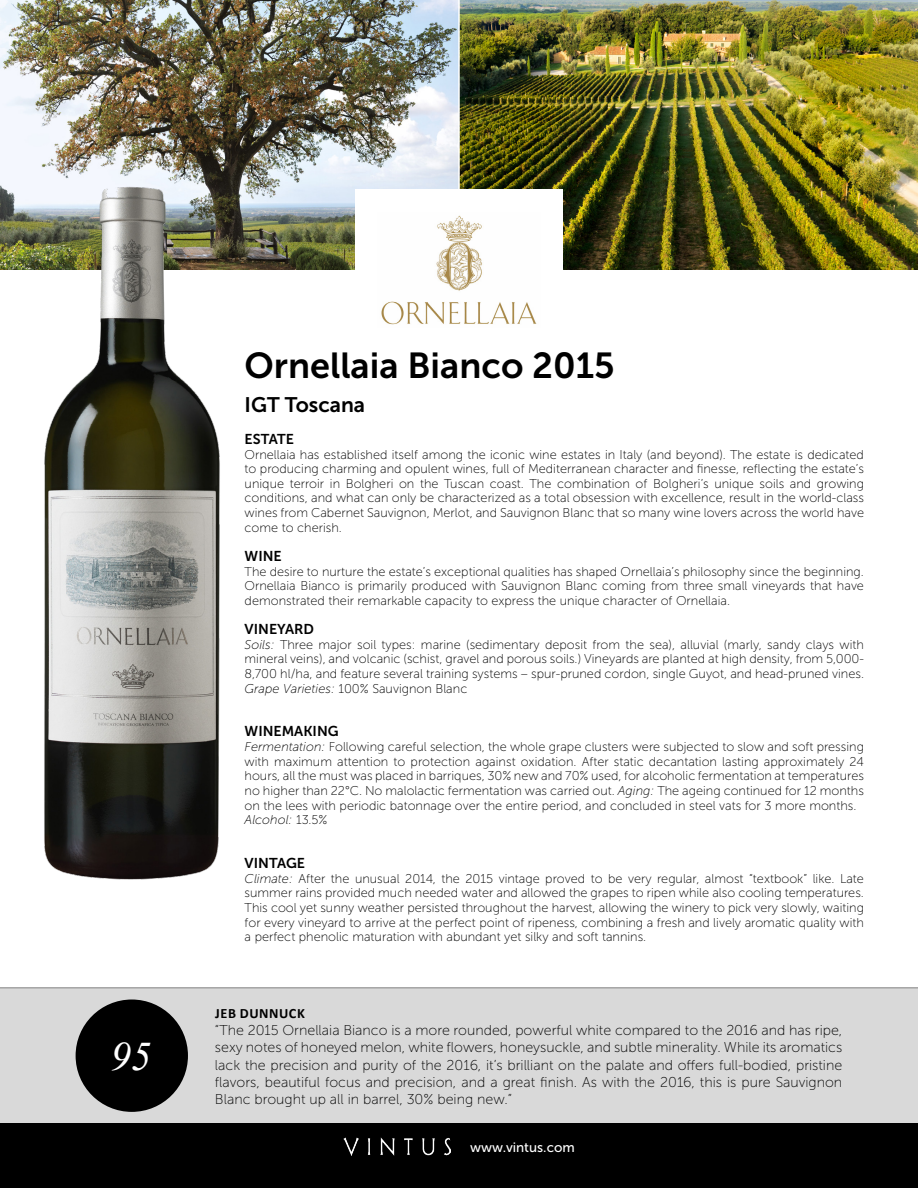
<style>
.page{position:relative;width:918px;height:1188px;background:#fff}
.page>*{position:absolute;margin:0;border:0;box-sizing:border-box;transform-origin:0 0}
.t1{font:italic 40.5px "Times New Roman";color:#fff}
.t2{font:36px "Museo Sans 700";color:#000}
.t3{font:21px "Museo Sans 700";color:#000}
.t4{font:14.25px/17.1px "Museo Sans 100";color:#000;text-align:justify}
.t5{font:14.25px "Museo Sans 700";color:#000}
.t6{font:700 14.25px "Calibri";letter-spacing:.04em;color:#000}
.t7{font:13.5px "Museo Sans 500";color:#fff}
.t8{font:12.75px/14.5px "Museo Sans 100";color:#000;text-align:justify}
.s1{font-style:italic}
</style>
<div class="page">
<img style="left:0;top:0;width:918px;height:270px">
<hr style="left:458px;top:0;width:2px;height:270px;background:#fff">
<div style="left:355px;top:189px;width:208px;height:162px;background:#fff"></div>
<img style="left:381px;top:215px;width:156px;height:110px">
<div style="left:0;top:1123px;width:918px;height:65px;background:#000"></div>
<img style="left:343px;top:1138px;width:108px;height:18px">
<div style="left:0;top:988px;width:918px;height:135px;background:#d9d9d9"></div>
<div style="left:76px;top:1000px;width:112px;height:112px;background:#000;border-radius:50%"></div>
<hr style="left:0;top:987px;width:918px;height:1px;background:#7e7e7e">
<img style="left:40px;top:181px;width:183px;height:699px">
<h1 class="t1" style="left:111px;top:1028px;width:42px">95</h1>
<h2 class="t2" style="left:245px;top:346px;width:372px">Ornellaia Bianco 2015</h2>
<h3 class="t3" style="left:245px;top:393px;width:122px">IGT Toscana</h3>
<p class="t5" style="left:245px;top:431px;width:51px">ESTATE</p>
<p class="t8" style="left:245px;top:447px;width:621px">Ornellaia has established itself among the iconic wine estates in Italy (and beyond). The estate is dedicated to producing charming and opulent wines, full of Mediterranean character and finesse, reflecting the estate’s unique terroir in Bolgheri on the Tuscan coast. The combination of Bolgheri’s unique soils and growing conditions, and what can only be characterized as a total obsession with excellence, result in the world-class wines from Cabernet Sauvignon, Merlot, and Sauvignon Blanc that so many wine lovers across the world have come to cherish.</p>
<p class="t5" style="left:245px;top:548px;width:39px">WINE</p>
<p class="t8" style="left:245px;top:564px;width:621px">The desire to nurture the estate’s exceptional qualities has shaped Ornellaia’s philosophy since the beginning.<br>Ornellaia Bianco is primarily produced with Sauvignon Blanc coming from three small vineyards that have demonstrated their remarkable capacity to express the unique character of Ornellaia.</p>
<p class="t5" style="left:245px;top:621px;width:71px">VINEYARD</p>
<p class="t8" style="left:245px;top:637px;width:621px"><span class="s1">Soils:</span> Three major soil types: marine (sedimentary deposit from the sea), alluvial (marly, sandy clays with mineral veins), and volcanic (schist, gravel and porous soils.) Vineyards are planted at high density, from 5,000- 8,700 hl/ha, and feature several training systems – spur-pruned cordon, single Guyot, and head-pruned vines.<br><span class="s1">Grape Varieties:</span> 100% Sauvignon Blanc</p>
<p class="t5" style="left:245px;top:724px;width:96px">WINEMAKING</p>
<p class="t8" style="left:245px;top:740px;width:621px;text-align:left"><span class="s1">Fermentation:</span> Following careful selection, the whole grape clusters were subjected to slow and soft pressing with maximum attention to protection against oxidation. After static decantation lasting approximately 24 hours, all the must was placed in barriques, 30% new and 70% used, for alcoholic fermentation at temperatures no higher than 22°C. No malolactic fermentation was carried out. <span class="s1">Aging:</span> The ageing continued for 12 months on the lees with periodic batonnage over the entire period, and concluded in steel vats for 3 more months.<br><span class="s1">Alcohol:</span> 13.5%</p>
<p class="t5" style="left:245px;top:855px;width:62px">VINTAGE</p>
<p class="t8" style="left:245px;top:871px;width:621px"><span class="s1">Climate:</span> After the unusual 2014, the 2015 vintage proved to be very regular, almost “textbook” like. Late summer rains provided much needed water and allowed the grapes to ripen while also cooling temperatures.<br>This cool yet sunny weather persisted throughout the harvest, allowing the winery to pick very slowly, waiting for every vineyard to arrive at the perfect point of ripeness, combining a fresh and lively aromatic quality with a perfect phenolic maturation with abundant yet silky and soft tannins.</p>
<p class="t6" style="left:215px;top:1003px;width:91px">JEB DUNNUCK</p>
<p class="t4" style="left:215px;top:1022px;width:629px">“The 2015 Ornellaia Bianco is a more rounded, powerful white compared to the 2016 and has ripe, sexy notes of honeyed melon, white flowers, honeysuckle, and subtle minerality. While its aromatics lack the precision and purity of the 2016, it’s brilliant on the palate and offers full-bodied, pristine flavors, beautiful focus and precision, and a great finish. As with the 2016, this is pure Sauvignon Blanc brought up all in barrel, 30% being new.”</p>
<p class="t7" style="left:470px;top:1140px;width:106px">www.vintus.com</p>
</div>
